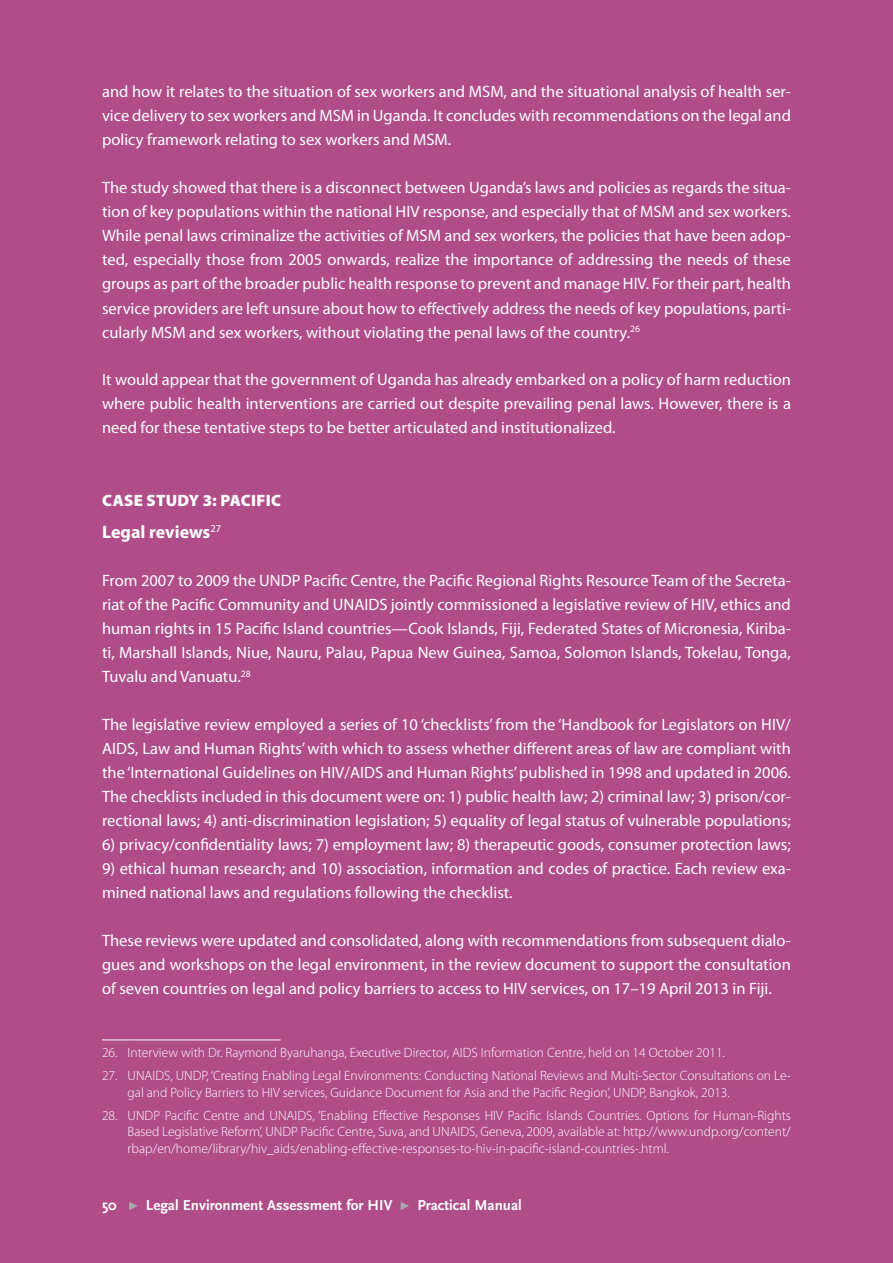
<style>
.page{position:relative;width:893px;height:1263px;background:#b04d89}
.page>*{position:absolute;margin:0;border:0;box-sizing:border-box;transform-origin:0 0}
.t1{font:700 18px "Myriad Pro";letter-spacing:-.005em;color:#fff}
.t2{font:16.5px/24px "Myriad Pro";color:#fff;text-align:justify}
.t3{font:900 16.5px "Myriad Pro";letter-spacing:.02em;color:#fff}
.t4{font:700 15px "Scala Sans";color:#fff}
.t5{font:300 13.5px/16.5px "Myriad Pro";color:#fff}
</style>
<div class="page">
<svg style="left:129px;top:1202px;width:9px;height:8px"></svg>
<svg style="left:401px;top:1202px;width:8px;height:8px"></svg>
<hr style="left:102px;top:1039px;width:179px;height:1px;background:#fff">
<p class="t2" style="left:102px;top:80px;width:690px">and how it relates to the situation of sex workers and MSM, and the situational analysis of health ser&shy;vice delivery to sex workers and MSM in Uganda. It concludes with recommendations on the legal and policy framework relating to sex workers and MSM.</p>
<p class="t2" style="left:102px;top:176px;width:690px">The study showed that there is a disconnect between Uganda’s laws and policies as regards the situa&shy;tion of key populations within the national HIV response, and especially that of MSM and sex workers.<br>While penal laws criminalize the activities of MSM and sex workers, the policies that have been adop&shy;ted, especially those from 2005 onwards, realize the importance of addressing the needs of these groups as part of the broader public health response to prevent and manage HIV. For their part, health service providers are left unsure about how to effectively address the needs of key populations, parti&shy;cularly MSM and sex workers, without violating the penal laws of the country.<sup>26</sup></p>
<p class="t2" style="left:102px;top:368px;width:690px">It would appear that the government of Uganda has already embarked on a policy of harm reduction where public health interventions are carried out despite prevailing penal laws. However, there is a need for these tentative steps to be better articulated and institutionalized.</p>
<p class="t3" style="left:102px;top:491px;width:180px">CASE STUDY 3: PACIFIC</p>
<p class="t1" style="left:102px;top:520px;width:121px">Legal reviews<sup>27</sup></p>
<p class="t2" style="left:102px;top:568px;width:690px">From 2007 to 2009 the UNDP Pacific Centre, the Pacific Regional Rights Resource Team of the Secreta&shy;riat of the Pacific Community and UNAIDS jointly commissioned a legislative review of HIV, ethics and human rights in 15 Pacific Island countries—Cook Islands, Fiji, Federated States of Micronesia, Kiriba&shy;ti, Marshall Islands, Niue, Nauru, Palau, Papua New Guinea, Samoa, Solomon Islands, Tokelau, Tonga, Tuvalu and Vanuatu.<sup>28</sup></p>
<p class="t2" style="left:102px;top:712px;width:690px">The legislative review employed a series of 10 ‘checklists’ from the ‘Handbook for Legislators on HIV/ AIDS, Law and Human Rights’ with which to assess whether different areas of law are compliant with the ‘International Guidelines on HIV/AIDS and Human Rights’ published in 1998 and updated in 2006.<br>The checklists included in this document were on: 1) public health law; 2) criminal law; 3) prison/cor&shy;rectional laws; 4) anti-discrimination legislation; 5) equality of legal status of vulnerable populations;</p>
<p class="t2" style="left:102px;top:832px;width:690px">6) privacy/confidentiality laws; 7) employment law; 8) therapeutic goods, consumer protection laws;</p>
<p class="t2" style="left:102px;top:856px;width:690px">9) ethical human research; and 10) association, information and codes of practice. Each review exa&shy;mined national laws and regulations following the checklist.</p>
<p class="t2" style="left:102px;top:928px;width:690px">These reviews were updated and consolidated, along with recommendations from subsequent dialo&shy;gues and workshops on the legal environment, in the review document to support the consultation of seven countries on legal and policy barriers to access to HIV services, on 17–19 April 2013 in Fiji.</p>
<p class="t5" style="left:102px;top:1045px;width:624px">26. Interview with Dr. Raymond Byaruhanga, Executive Director, AIDS Information Centre, held on 14 October 2011.</p>
<p class="t5" style="left:128px;top:1068px;width:665px;text-indent:-26px">27. UNAIDS, UNDP, ‘Creating Enabling Legal Environments: Conducting National Reviews and Multi-Sector Consultations on Le&shy;gal and Policy Barriers to HIV services, Guidance Document for Asia and the Pacific Region’, UNDP, Bangkok, 2013.</p>
<p class="t5" style="left:128px;top:1107px;width:665px;text-align:justify;text-indent:-26px">28. UNDP Pacific Centre and UNAIDS, ‘Enabling Effective Responses HIV Pacific Islands Countries. Options for Human-Rights Based Legislative Reform’, UNDP Pacific Centre, Suva, and UNAIDS, Geneva, 2009, available at: http://www.undp.org/content/ rbap/en/home/library/hiv_aids/enabling-effective-responses-to-hiv-in-pacific-island-countries-.html.</p>
<p class="t4" style="left:102px;top:1197px;width:16px">50</p>
<p class="t4" style="left:146px;top:1197px;width:248px">Legal Environment Assessment for HIV</p>
<p class="t4" style="left:417px;top:1197px;width:106px">Practical Manual</p>
</div>
